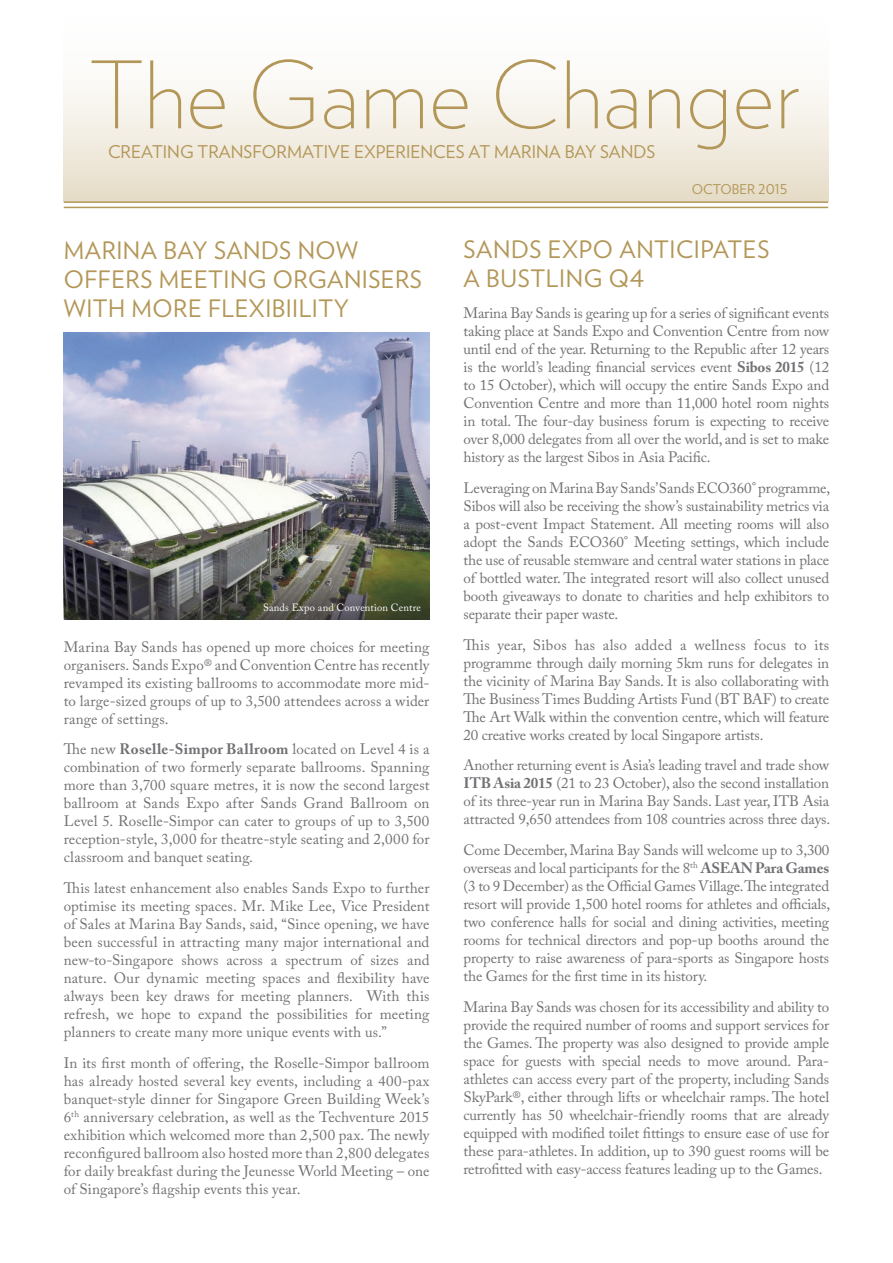
<style>
.page{position:relative;width:893px;height:1263px;background:#fff}
.page>*{position:absolute;margin:0;border:0;box-sizing:border-box;transform-origin:0 0}
.t1{font:200 92.7px "Verlag";color:#b39758}
.t2{font:24px/28.8px "Verlag";letter-spacing:.02em;color:#b39758}
.t3{font:17.55px "Verlag";color:#b39758}
.t4{font:15px/18px "Adobe Caslon Pro";letter-spacing:-.01em;color:#717074;text-align:justify}
.t5{font:13.5px "Verlag";color:#b39758}
.t6{font:10.5px "Adobe Caslon Pro";letter-spacing:.02em;color:#fff}
.s1{font-weight:700}
</style>
<div class="page">
<div style="left:64px;top:0;width:764px;height:202px;background:linear-gradient(to bottom,#fff,#e9e0ce)"></div>
<hr style="left:64px;top:201px;width:764px;height:2px;background:#b39758">
<hr style="left:64px;top:207px;width:764px;height:1px;background:#b39758">
<img style="left:64px;top:333px;width:365px;height:286px">
<h1 class="t1" style="left:88px;top:28px;width:713px">The Game Changer</h1>
<p class="t3" style="left:108px;top:138px;width:549px">CREATING TRANSFORMATIVE EXPERIENCES AT MARINA BAY SANDS</p>
<h2 class="t2" style="left:64px;top:235px;width:360px">MARINA BAY SANDS NOW<br>OFFERS MEETING ORGANISERS<br>WITH MORE FLEXIBIILITY</h2>
<p class="t6" style="left:263px;top:601px;width:159px">Sands Expo and Convention Centre</p>
<p class="t4" style="left:64px;top:637px;width:367px">Marina Bay Sands has opened up more choices for meeting organisers. Sands Expo® and Convention Centre has recently revamped its existing ballrooms to accommodate more mid&shy;to large-sized groups of up to 3,500 attendees across a wider range of settings.</p>
<p class="t4" style="left:64px;top:740px;width:367px">The new <span class="s1">Roselle-Simpor Ballroom</span> located on Level 4 is a combination of two formerly separate ballrooms. Spanning more than 3,700 square metres, it is now the second largest ballroom at Sands Expo after Sands Grand Ballroom on Level 5. Roselle-Simpor can cater to groups of up to 3,500 reception-style, 3,000 for theatre-style seating and 2,000 for classroom and banquet seating.</p>
<p class="t4" style="left:64px;top:879px;width:367px">This latest enhancement also enables Sands Expo to further optimise its meeting spaces. Mr. Mike Lee, Vice President of Sales at Marina Bay Sands, said, “Since opening, we have been successful in attracting many major international and new-to-Singapore shows across a spectrum of sizes and nature. Our dynamic meeting spaces and flexibility have always been key draws for meeting planners. With this refresh, we hope to expand the possibilities for meeting planners to create many more unique events with us.”</p>
<p class="t4" style="left:64px;top:1054px;width:367px">In its first month of offering, the Roselle-Simpor ballroom has already hosted several key events, including a 400-pax banquet-style dinner for Singapore Green Building Week’s 6<sup>th</sup> anniversary celebration, as well as the Techventure 2015 exhibition which welcomed more than 2,500 pax. The newly reconfigured ballroom also hosted more than 2,800 delegates for daily breakfast during the Jeunesse World Meeting – one of Singapore’s flagship events this year.</p>
<p class="t5" style="left:692px;top:179px;width:97px">OCTOBER 2015</p>
<h2 class="t2" style="left:463px;top:234px;width:307px">SANDS EXPO ANTICIPATES<br>A BUSTLING Q4</h2>
<p class="t4" style="left:463px;top:304px;width:367px">Marina Bay Sands is gearing up for a series of significant events taking place at Sands Expo and Convention Centre from now until end of the year. Returning to the Republic after 12 years is the world’s leading financial services event <span class="s1">Sibos 2015</span> (12 to 15 October), which will occupy the entire Sands Expo and Convention Centre and more than 11,000 hotel room nights in total. The four-day business forum is expecting to receive over 8,000 delegates from all over the world, and is set to make history as the largest Sibos in Asia Pacific.</p>
<p class="t4" style="left:463px;top:479px;width:368px">Leveraging on Marina Bay Sands’Sands ECO360° programme, Sibos will also be receiving the show’s sustainability metrics via a post-event Impact Statement. All meeting rooms will also adopt the Sands ECO360° Meeting settings, which include the use of reusable stemware and central water stations in place of bottled water. The integrated resort will also collect unused booth giveaways to donate to charities and help exhibitors to separate their paper waste.</p>
<p class="t4" style="left:463px;top:635px;width:367px">This year, Sibos has also added a wellness focus to its programme through daily morning 5km runs for delegates in the vicinity of Marina Bay Sands. It is also collaborating with The Business Times Budding Artists Fund (BT BAF) to create The Art Walk within the convention centre, which will feature 20 creative works created by local Singapore artists.</p>
<p class="t4" style="left:463px;top:756px;width:368px">Another returning event is Asia’s leading travel and trade show <span class="s1">ITB Asia 2015</span> (21 to 23 October), also the second installation of its three-year run in Marina Bay Sands. Last year, ITB Asia attracted 9,650 attendees from 108 countries across three days.</p>
<p class="t4" style="left:463px;top:841px;width:368px">Come December, Marina Bay Sands will welcome up to 3,300 overseas and local participants for the 8<sup>th</sup> <span class="s1">ASEAN Para Games </span>(3 to 9 December) as the Official Games Village. The integrated resort will provide 1,500 hotel rooms for athletes and officials, two conference halls for social and dining activities, meeting rooms for technical directors and pop-up booths around the property to raise awareness of para-sports as Singapore hosts the Games for the first time in its history.</p>
<p class="t4" style="left:463px;top:998px;width:367px">Marina Bay Sands was chosen for its accessibility and ability to provide the required number of rooms and support services for the Games. The property was also designed to provide ample space for guests with special needs to move around. Para&shy;athletes can access every part of the property, including Sands SkyPark®, either through lifts or wheelchair ramps. The hotel currently has 50 wheelchair-friendly rooms that are already equipped with modified toilet fittings to ensure ease of use for these para-athletes. In addition, up to 390 guest rooms will be retrofitted with easy-access features leading up to the Games.</p>
</div>
